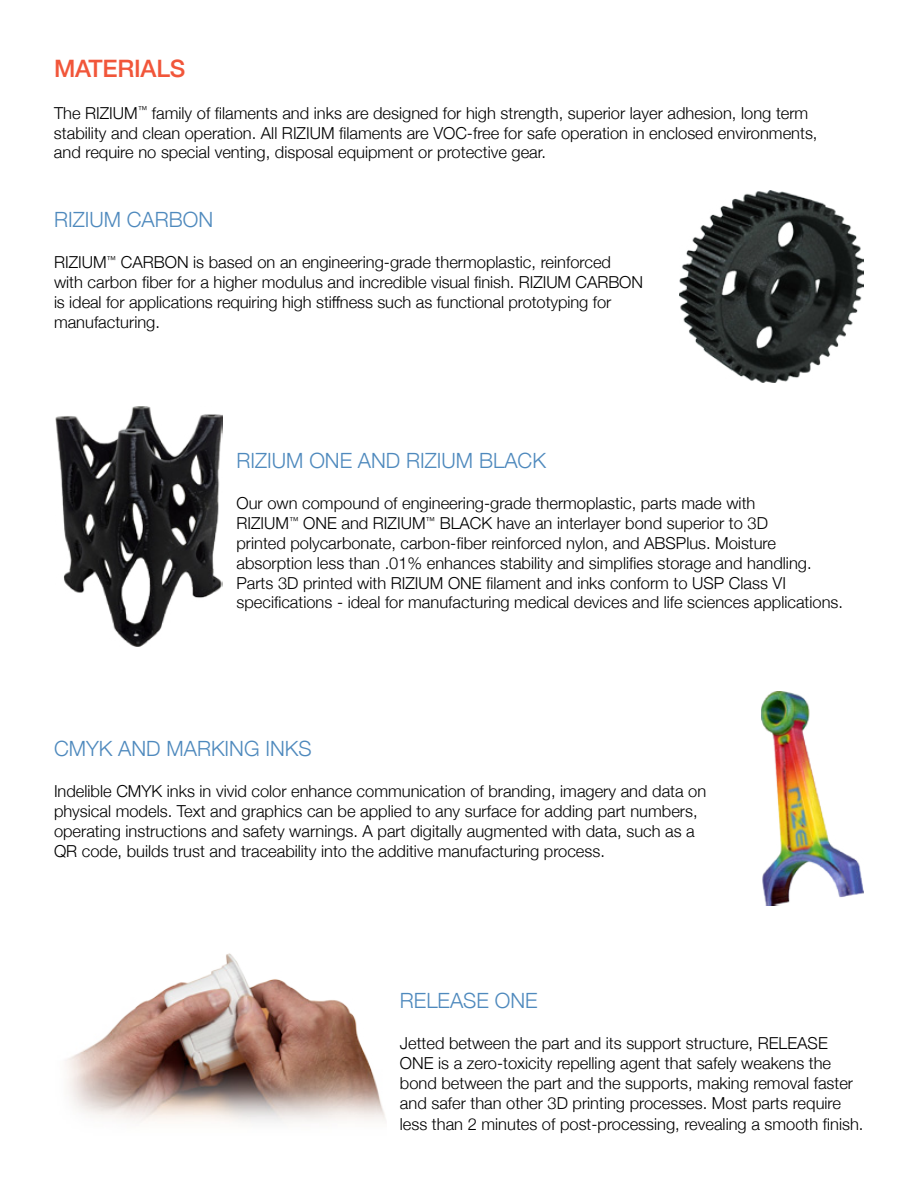
<style>
.page{position:relative;width:918px;height:1188px;background:#fff}
.page>*{position:absolute;margin:0;border:0;box-sizing:border-box;transform-origin:0 0}
.t1{font:500 24px "Helvetica Neue";letter-spacing:-.01em;color:#f1563a}
.t2{font:300 21px "Helvetica Neue";color:#4e89bd}
.t3{font:300 16.5px/19.8px "Helvetica Neue";color:#000}
</style>
<div class="page">
<img style="left:56px;top:407px;width:167px;height:239px">
<img style="left:66px;top:953px;width:320px;height:170px">
<img style="left:680px;top:191px;width:184px;height:192px">
<img style="left:762px;top:692px;width:102px;height:214px">
<h1 class="t1" style="left:54px;top:50px;width:130px">MATERIALS</h1>
<p class="t3" style="left:54px;top:102px;width:765px">The RIZIUM<sup>™</sup> family of filaments and inks are designed for high strength, superior layer adhesion, long term stability and clean operation. All RIZIUM filaments are VOC-free for safe operation in enclosed environments, and require no special venting, disposal equipment or protective gear.</p>
<p class="t2" style="left:54px;top:202px;width:161px">RIZIUM CARBON</p>
<p class="t3" style="left:54px;top:251px;width:591px">RIZIUM<sup>™</sup> CARBON is based on an engineering-grade thermoplastic, reinforced with carbon fiber for a higher modulus and incredible visual finish. RIZIUM CARBON is ideal for applications requiring high stiffness such as functional prototyping for manufacturing.</p>
<p class="t2" style="left:236px;top:444px;width:137px">RIZIUM ONE and</p>
<p class="t2" style="left:406px;top:444px;width:141px">RIZIUM BLACK</p>
<p class="t3" style="left:236px;top:492px;width:608px">Our own compound of engineering-grade thermoplastic, parts made with<br>RIZIUM<sup>™</sup> ONE and RIZIUM<sup>™</sup> BLACK have an interlayer bond superior to 3D<br>printed polycarbonate, carbon-fiber reinforced nylon, and ABSPlus. Moisture absorption less than .01% enhances stability and simplifies storage and handling.<br>Parts 3D printed with RIZIUM ONE filament and inks conform to USP Class VI specifications - ideal for manufacturing medical devices and life sciences applications.</p>
<p class="t2" style="left:54px;top:732px;width:30px">Cmyk</p>
<p class="t2" style="left:118px;top:732px;width:15px">and</p>
<p class="t2" style="left:167px;top:732px;width:14px">marking</p>
<p class="t2" style="left:265px;top:732px;width:45px">INKs</p>
<p class="t3" style="left:54px;top:780px;width:654px">Indelible CMYK inks in vivid color enhance communication of branding, imagery and data on physical models. Text and graphics can be applied to any surface for adding part numbers, operating instructions and safety warnings. A part digitally augmented with data, such as a QR code, builds trust and traceability into the additive manufacturing process.</p>
<p class="t2" style="left:400px;top:984px;width:14px">RELEASE</p>
<p class="t2" style="left:495px;top:984px;width:15px">ONE</p>
<p class="t3" style="left:400px;top:1032px;width:455px">Jetted between the part and its support structure, RELEASE ONE is a zero-toxicity repelling agent that safely weakens the bond between the part and the supports, making removal faster and safer than other 3D printing processes. Most parts require</p>
<p class="t3" style="left:400px;top:1113px;width:465px">less than 2 minutes of post-processing, revealing a smooth finish.</p>
</div>
